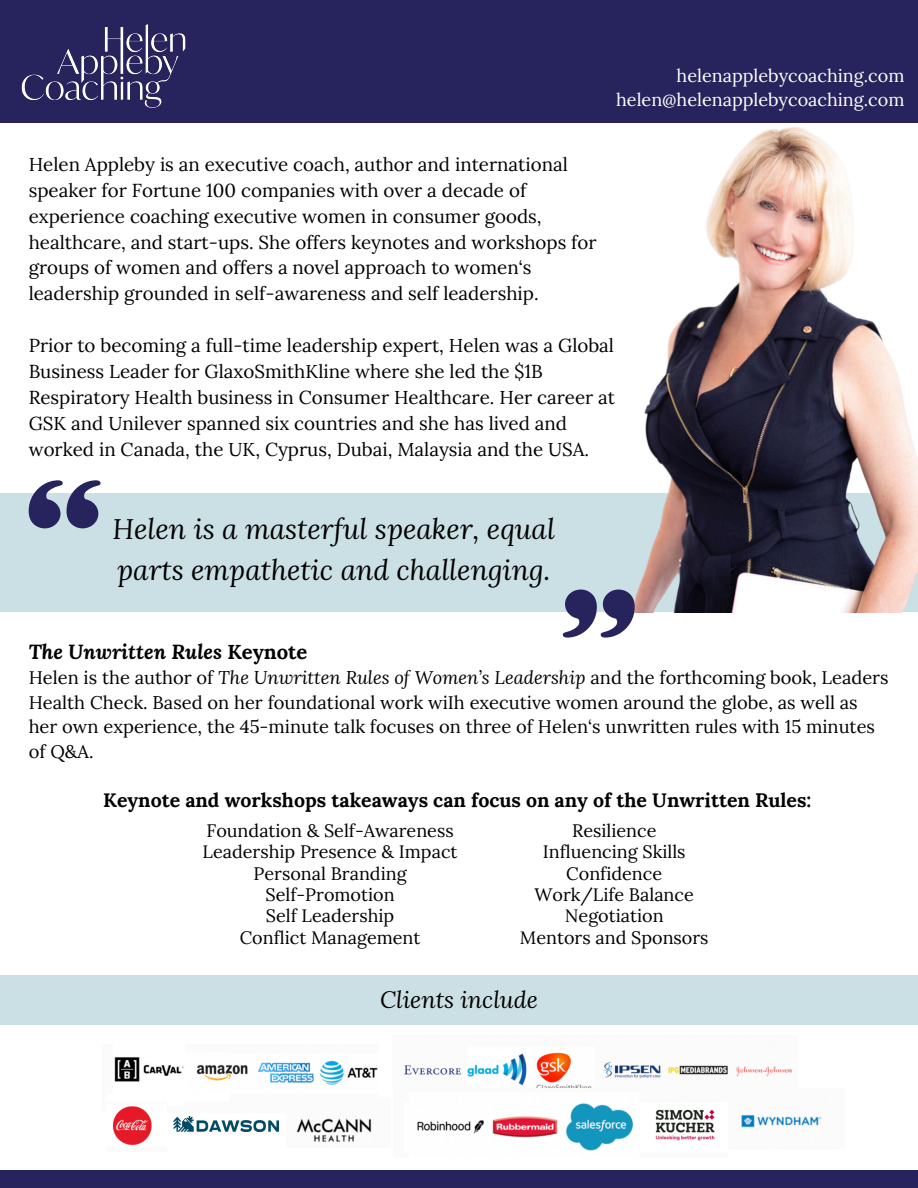
<style>
.page{position:relative;width:918px;height:1188px;background:#fff}
.page>*{position:absolute;margin:0;border:0;box-sizing:border-box;transform-origin:0 0}
.t1{font:italic 28.2px/40.5px "Lora";color:#000}
.t2{font:italic 23.4px "Lora";color:#000}
.t3{font:italic 700 20.25px "Lora";color:#000}
.t4{font:700 19.5px "Lora";color:#000}
.t5{font:18.75px/26px "Lora";color:#000}
.t6{font:18.3px/24.8px "Lora";color:#000}
.t7{font:18px "Lora";color:#000}
.t8{font:18px "Lora";color:#fff}
.s1{font-style:normal}
.s2{font-style:italic}
</style>
<div class="page">
<div style="left:0;top:493px;width:918px;height:119px;background:#cbe0e4"></div>
<div style="left:0;top:975px;width:918px;height:50px;background:#cbe0e4"></div>
<img style="left:404px;top:1052px;width:389px;height:36px">
<div style="left:0;top:0;width:918px;height:123px;background:#27235c"></div>
<div style="left:0;top:1171px;width:918px;height:17px;background:#27235c"></div>
<img style="left:616px;top:127px;width:302px;height:485px">
<img style="left:21px;top:24px;width:165px;height:84px">
<svg style="left:29px;top:480px;width:72px;height:48px"></svg>
<svg style="left:563px;top:590px;width:72px;height:48px"></svg>
<img style="left:114px;top:1057px;width:264px;height:28px">
<img style="left:112px;top:1106px;width:40px;height:39px">
<img style="left:296px;top:1118px;width:76px;height:24px">
<img style="left:741px;top:1114px;width:81px;height:14px">
<img style="left:417px;top:1103px;width:298px;height:48px">
<img style="left:173px;top:1117px;width:106px;height:14px">
<p class="t8" style="left:677px;top:64px;width:229px">helenapplebycoaching.com</p>
<p class="t8" style="left:616px;top:88px;width:290px">helen@helenapplebycoaching.com</p>
<p class="t5" style="left:29px;top:151px;width:570px">Helen Appleby is an executive coach, author and international speaker for Fortune 100 companies with over a decade of experience coaching executive women in consumer goods, healthcare, and start-ups. She offers keynotes and workshops for groups of women and offers a novel approach to women‘s leadership grounded in self-awareness and self leadership.</p>
<p class="t5" style="left:29px;top:332px;width:588px">Prior to becoming a full-time leadership expert, Helen was a Global Business Leader for GlaxoSmithKline where she led the $1B Respiratory Health business in Consumer Healthcare. Her career at GSK and Unilever spanned six countries and she has lived and worked in Canada, the UK, Cyprus, Dubai, Malaysia and the USA.</p>
<p class="t1" style="left:112px;top:508px;width:444px">Helen is a masterful speaker, equal parts empathetic and challenging.</p>
<p class="t3" style="left:29px;top:638px;width:280px">The Unwritten Rules <span class="s1">Keynote</span></p>
<p class="t6" style="left:29px;top:665px;width:862px">Helen is the author of <span class="s2">The Unwritten Rules of Women’s Leadership</span> and the forthcoming book, Leaders Health Check. Based on her foundational work wiIh executive women around the globe, as well as her own experience, the 45-minute talk focuses on three of Helen‘s unwritten rules with 15 minutes of Q&amp;A.</p>
<p class="t4" style="left:103px;top:787px;width:710px">Keynote and workshops takeaways can focus on any of the Unwritten Rules:</p>
<p class="t7" style="left:207px;top:819px;width:249px">Foundation &amp; Self-Awareness</p>
<p class="t7" style="left:203px;top:840px;width:256px">Leadership Presence &amp; Impact</p>
<p class="t7" style="left:254px;top:862px;width:155px">Personal Branding</p>
<h2 class="t7" style="left:266px;top:883px;width:131px">Self-Promotion</h2>
<p class="t7" style="left:266px;top:904px;width:130px">Self Leadership</p>
<p class="t7" style="left:240px;top:926px;width:182px">Conflict Management</p>
<p class="t7" style="left:572px;top:819px;width:86px">Resilience</p>
<p class="t7" style="left:543px;top:840px;width:144px">Influencing Skills</p>
<p class="t7" style="left:566px;top:862px;width:97px">Confidence</p>
<p class="t7" style="left:535px;top:883px;width:161px">Work/Life Balance</p>
<p class="t7" style="left:565px;top:904px;width:100px">Negotiation</p>
<p class="t7" style="left:520px;top:926px;width:190px">Mentors and Sponsors</p>
<p class="t2" style="left:380px;top:984px;width:159px">Clients include</p>
</div>
